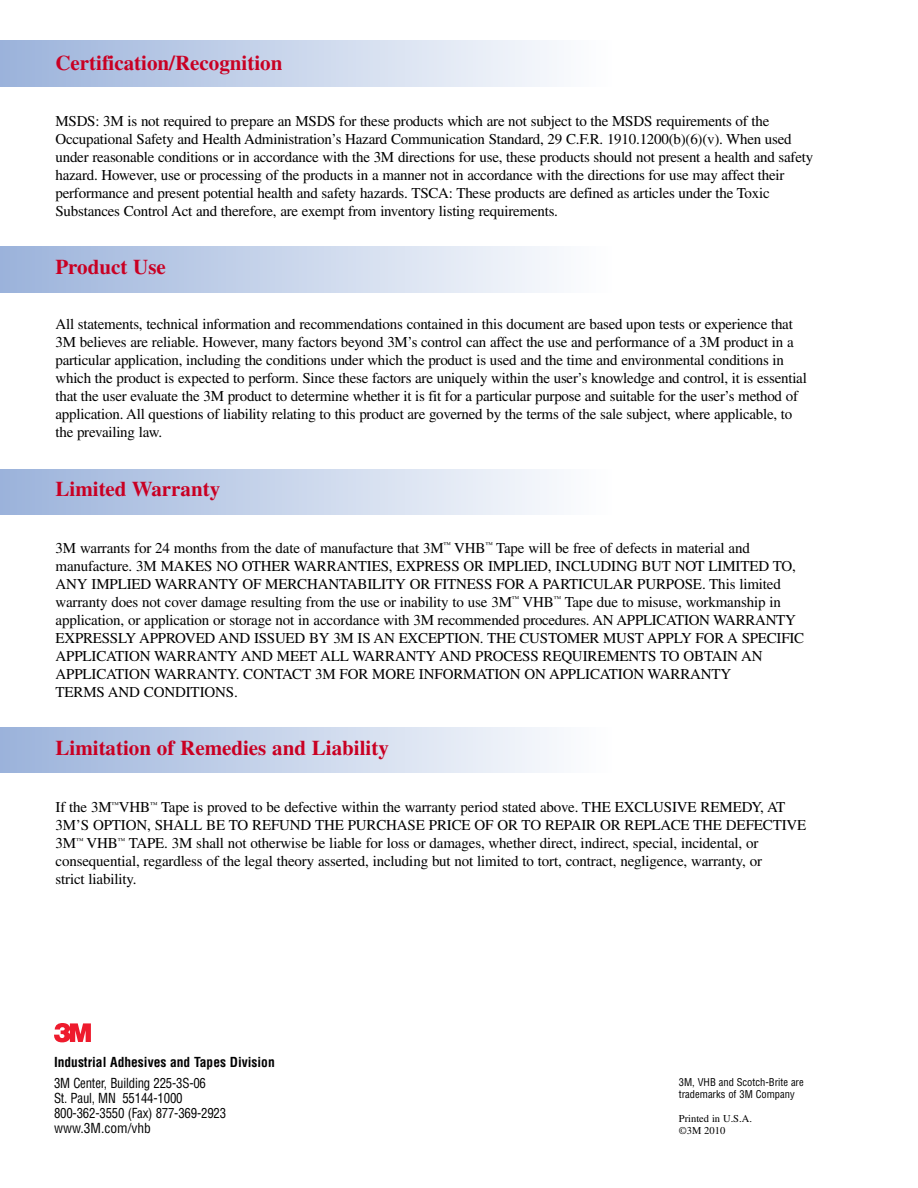
<style>
.page{position:relative;width:918px;height:1188px;background:#fff}
.page>*{position:absolute;margin:0;border:0;box-sizing:border-box;transform-origin:0 0}
.t1{font:700 21px "Times";color:#c90023}
.t2{font:15px/18px "Times";letter-spacing:-.015em;color:#000}
.t3{font:condensed 13.5px/15px "Helvetica";letter-spacing:-.015em;color:#000;scale:.95 1}
.t4{font:700 condensed 13.5px "Helvetica";color:#000}
.t5{font:condensed 10.5px/12.6px "Helvetica";color:#000}
.t6{font:10.5px/12px "Times";color:#000}
</style>
<div class="page">
<div style="left:0;top:40px;width:611px;height:46px;background:linear-gradient(to right,#9bb2db,#fefeff)"></div>
<div style="left:0;top:246px;width:611px;height:46px;background:linear-gradient(to right,#9bb2db,#fefeff)"></div>
<div style="left:0;top:469px;width:611px;height:46px;background:linear-gradient(to right,#9bb2db,#fefeff)"></div>
<div style="left:0;top:727px;width:611px;height:46px;background:linear-gradient(to right,#9bb2db,#fefeff)"></div>
<svg style="left:54px;top:1023px;width:37px;height:19px"></svg>
<h1 class="t1" style="left:56px;top:56px;width:228px">Certification/Recognition</h1>
<p class="t2" style="left:55px;top:113px;width:759px">MSDS: 3M is not required to prepare an MSDS for these products which are not subject to the MSDS requirements of the Occupational Safety and Health Administration’s Hazard Communication Standard, 29 C.F.R. 1910.1200(b)(6)(v). When used under reasonable conditions or in accordance with the 3M directions for use, these products should not present a health and safety hazard. However, use or processing of the products in a manner not in accordance with the directions for use may affect their performance and present potential health and safety hazards. TSCA: These products are defined as articles under the Toxic Substances Control Act and therefore, are exempt from inventory listing requirements.</p>
<h1 class="t1" style="left:56px;top:260px;width:112px">Product Use</h1>
<p class="t2" style="left:55px;top:317px;width:753px">All statements, technical information and recommendations contained in this document are based upon tests or experience that 3M believes are reliable. However, many factors beyond 3M’s control can affect the use and performance of a 3M product in a particular application, including the conditions under which the product is used and the time and environmental conditions in which the product is expected to perform. Since these factors are uniquely within the user’s knowledge and control, it is essential that the user evaluate the 3M product to determine whether it is fit for a particular purpose and suitable for the user’s method of application. All questions of liability relating to this product are governed by the terms of the sale subject, where applicable, to the prevailing law.</p>
<h1 class="t1" style="left:56px;top:481px;width:166px">Limited Warranty</h1>
<p class="t2" style="left:56px;top:540px;width:750px">3M warrants for 24 months from the date of manufacture that 3M<sup>™</sup> VHB<sup>™</sup> Tape will be free of defects in material and manufacture. 3M MAKES NO OTHER WARRANTIES, EXPRESS OR IMPLIED, INCLUDING BUT NOT LIMITED TO, ANY IMPLIED WARRANTY OF MERCHANTABILITY OR FITNESS FOR A PARTICULAR PURPOSE. This limited warranty does not cover damage resulting from the use or inability to use 3M<sup>™</sup> VHB<sup>™</sup> Tape due to misuse, workmanship in application, or application or storage not in accordance with 3M recommended procedures. AN APPLICATION WARRANTY EXPRESSLY APPROVED AND ISSUED BY 3M IS AN EXCEPTION. THE CUSTOMER MUST APPLY FOR A SPECIFIC APPLICATION WARRANTY AND MEET ALL WARRANTY AND PROCESS REQUIREMENTS TO OBTAIN AN APPLICATION WARRANTY. CONTACT 3M FOR MORE INFORMATION ON APPLICATION WARRANTY<br>TERMS AND CONDITIONS.</p>
<h1 class="t1" style="left:56px;top:741px;width:335px">Limitation of Remedies and Liability</h1>
<p class="t2" style="left:56px;top:799px;width:752px">If the 3M<sup>™</sup>VHB<sup>™</sup> Tape is proved to be defective within the warranty period stated above. THE EXCLUSIVE REMEDY, AT 3M’S OPTION, SHALL BE TO REFUND THE PURCHASE PRICE OF OR TO REPAIR OR REPLACE THE DEFECTIVE 3M<sup>™</sup> VHB<sup>™</sup> TAPE. 3M shall not otherwise be liable for loss or damages, whether direct, indirect, special, incidental, or consequential, regardless of the legal theory asserted, including but not limited to tort, contract, negligence, warranty, or<br>strict liability.</p>
<p class="t4" style="left:54px;top:1054px;width:222px">Industrial Adhesives and Tapes Division</p>
<p class="t3" style="left:54px;top:1076px;width:183px">3M Center, Building 225-3S-06<br>St. Paul, MN 55144-1000<br>800-362-3550 (Fax) 877-369-2923 www.3M.com/vhb</p>
<p class="t5" style="left:679px;top:1076px;width:126px">3M, VHB and Scotch-Brite are trademarks of 3M Company</p>
<p class="t6" style="left:679px;top:1114px;width:75px">Printed in U.S.A. ©3M 2010</p>
</div>
